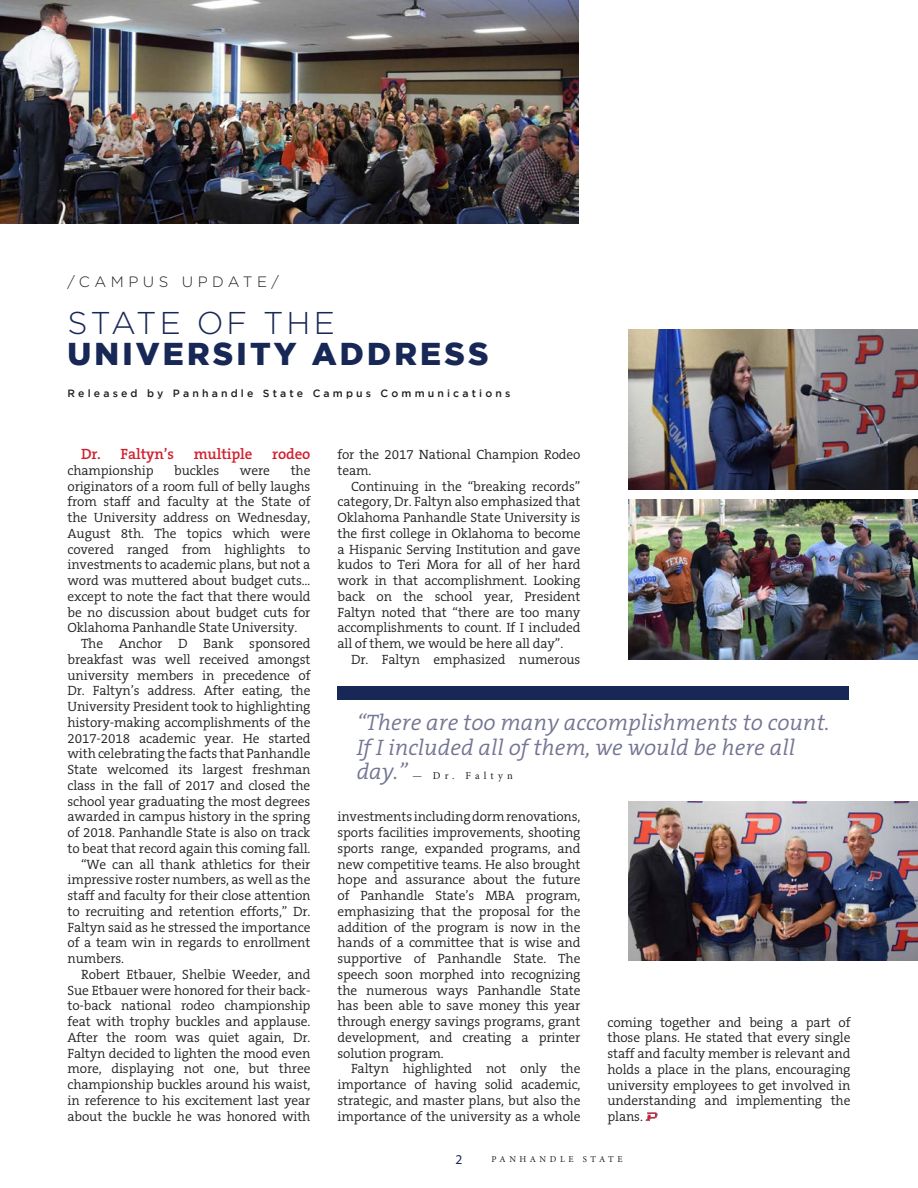
<style>
.page{position:relative;width:918px;height:1188px;background:#fff}
.page>*{position:absolute;margin:0;border:0;box-sizing:border-box;transform-origin:0 0}
.t1{font:900 31.5px/31.5px "Gotham";letter-spacing:.1em;color:#172756}
.t2{font:italic 300 22.5px/24.8px "The Serif B4";color:#747593}
.t3{font:600 15px "The Serif B6";letter-spacing:-.01em;color:#d0202e}
.t4{font:300 15px "Gotham";letter-spacing:.3em;color:#231f20}
.t5{font:300 13.5px/15.8px "The Serif B4";letter-spacing:-.01em;color:#231f20;text-align:justify}
.t6{font:13.5px "Myriad Pro";color:#1a2657}
.t7{font:500 10.5px "Gotham";letter-spacing:.3em;color:#231f20}
.t8{font:10.5px "Minion Pro";letter-spacing:.4em;color:#231f20}
.t9{font:9px "Minion Pro";letter-spacing:.395em;color:#231f20}
.s1{font-weight:300}
.s2{font-family:"The Serif B4";font-weight:300;font-style:italic;font-size:22.5px;color:#747593}
</style>
<div class="page">
<svg style="left:646px;top:1112px;width:12px;height:9px"></svg>
<img style="left:0;top:0;width:579px;height:223px">
<div style="left:338px;top:686px;width:511px;height:14px;background:#172756"></div>
<img style="left:629px;top:329px;width:289px;height:160px">
<img style="left:629px;top:500px;width:289px;height:160px">
<img style="left:629px;top:801px;width:289px;height:160px">
<p class="t4" style="left:68px;top:274px;width:213px">/CAMPUS UPDATE/</p>
<p class="t1" style="left:68px;top:306px;width:423px"><span class="s1">STATE OF THE<br></span>UNIVERSITY ADDRESS</p>
<p class="t7" style="left:68px;top:387px;width:444px">Released by Panhandle State Campus Communications</p>
<p class="t3" style="left:81px;top:446px;width:95px">Dr. Faltyn’s</p>
<p class="t3" style="left:194px;top:446px;width:60px">multiple</p>
<p class="t3" style="left:272px;top:446px;width:40px">rodeo</p>
<p class="t5" style="left:68px;top:463px;width:88px">championship</p>
<p class="t5" style="left:174px;top:463px;width:46px">buckles</p>
<p class="t5" style="left:240px;top:463px;width:32px">were</p>
<p class="t5" style="left:68px;top:463px;width:245px;text-indent:223px">the originators of a room full of belly laughs from staff and faculty at the State of the University address on Wednesday, August 8th. The topics which were covered ranged from highlights to investments to academic plans, but not a word was muttered about budget cuts… except to note the fact that there would be no discussion about budget cuts for Oklahoma Panhandle State University.</p>
<p class="t5" style="left:68px;top:636px;width:245px;text-indent:14px">The Anchor D Bank sponsored breakfast was well received amongst university members in precedence of Dr. Faltyn’s address. After eating, the University President took to highlighting history-making accomplishments of the 2017-2018 academic year. He started with celebrating the facts that Panhandle State welcomed its largest freshman class in the fall of 2017 and closed the school year graduating the most degrees awarded in campus history in the spring of 2018. Panhandle State is also on track to beat that record again this coming fall.</p>
<p class="t5" style="left:68px;top:857px;width:245px;text-indent:14px">“We can all thank athletics for their impressive roster numbers, as well as the staff and faculty for their close attention to recruiting and retention efforts,” Dr.<br>Faltyn said as he stressed the importance of a team win in regards to enrollment numbers.</p>
<p class="t5" style="left:68px;top:967px;width:245px;text-indent:14px">Robert Etbauer, Shelbie Weeder, and Sue Etbauer were honored for their back&shy;to-back national rodeo championship feat with trophy buckles and applause.<br>After the room was quiet again, Dr.<br>Faltyn decided to lighten the mood even more, displaying not one, but three championship buckles around his waist, in reference to his excitement last year about the buckle he was honored with</p>
<p class="t5" style="left:338px;top:447px;width:245px">for the 2017 National Champion Rodeo team.</p>
<p class="t5" style="left:338px;top:478px;width:245px;text-indent:14px">Continuing in the “breaking records” category, Dr. Faltyn also emphasized that Oklahoma Panhandle State University is the first college in Oklahoma to become a Hispanic Serving Institution and gave kudos to Teri Mora for all of her hard work in that accomplishment. Looking back on the school year, President Faltyn noted that “there are too many accomplishments to count. If I included all of them, we would be here all day”.</p>
<p class="t5" style="left:351px;top:652px;width:231px">Dr. Faltyn emphasized numerous</p>
<p class="t2" style="left:357px;top:710px;width:475px">“There are too many accomplishments to count.<br>If I included all of them, we would be here all</p>
<p class="t8" style="left:357px;top:769px;width:158px"><span class="s2">day.”</span> — Dr. Faltyn</p>
<p class="t5" style="left:338px;top:809px;width:245px">investments including dorm renovations, sports facilities improvements, shooting sports range, expanded programs, and new competitive teams. He also brought hope and assurance about the future of Panhandle State’s MBA program, emphasizing that the proposal for the addition of the program is now in the hands of a committee that is wise and supportive of Panhandle State. The speech soon morphed into recognizing the numerous ways Panhandle State has been able to save money this year through energy savings programs, grant development, and creating a printer solution program.</p>
<p class="t5" style="left:338px;top:1061px;width:245px;text-indent:14px">Faltyn highlighted not only the importance of having solid academic, strategic, and master plans, but also the importance of the university as a whole</p>
<p class="t5" style="left:608px;top:1015px;width:245px">coming together and being a part of those plans. He stated that every single staff and faculty member is relevant and holds a place in the plans, encouraging university employees to get involved in understanding and implementing the plans.</p>
<p class="t6" style="left:456px;top:1151px;width:8px">2</p>
<p class="t9" style="left:492px;top:1153px;width:132px">PANHANDLE STATE</p>
</div>
